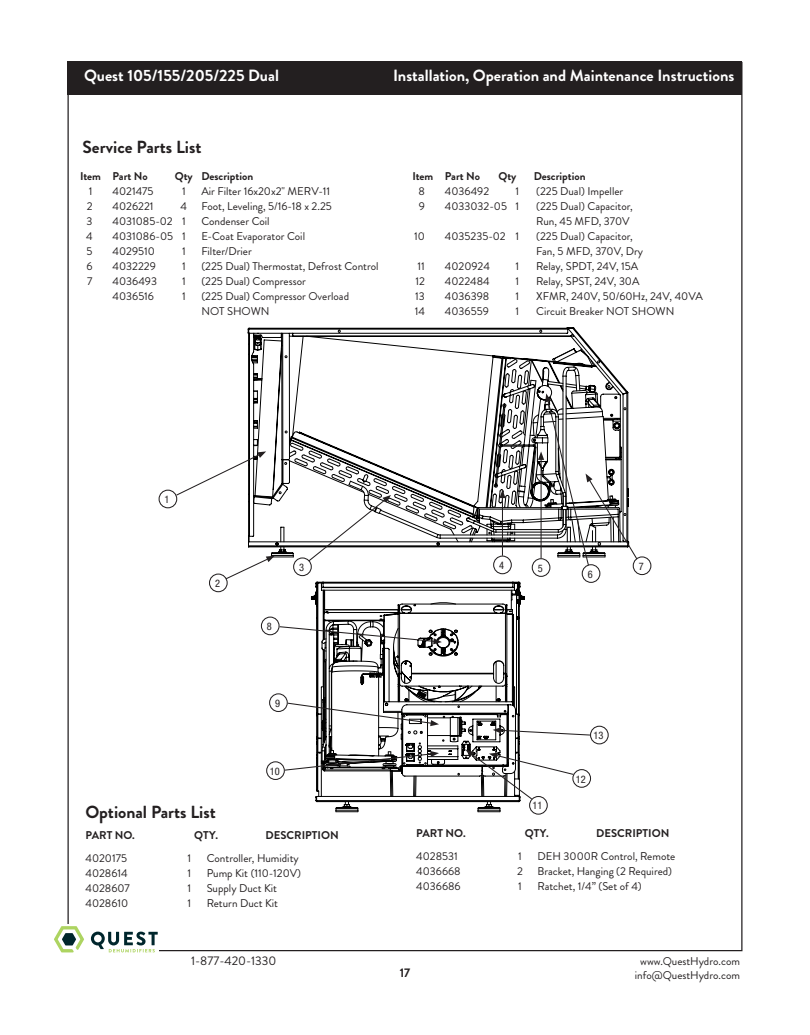
<style>
.page{position:relative;width:810px;height:1035px;background:#fff}
.page>*{position:absolute;margin:0;border:0;box-sizing:border-box;transform-origin:0 0}
.t1{font:700 17.5px "Brandon Grotesque";color:#231f20}
.t2{font:700 16.25px "Brandon Grotesque";color:#fff}
.t3{font:12.5px "Brandon Grotesque";color:#231f20}
.t4{font:700 12.5px "Brandon Grotesque";color:#231f20}
.t5{font:11.25px/15px "Brandon Grotesque";color:#231f20}
.t6{font:700 11.25px "Brandon Grotesque";color:#231f20}
.t7{font:condensed 10.38px "Helvetica Neue";letter-spacing:-.005em;color:#231f20}
</style>
<div class="page">
<div style="left:68px;top:62px;width:674px;height:33px;background:#231f20"></div>
<svg style="left:54px;top:926px;width:30px;height:26px"></svg>
<svg style="left:91px;top:932px;width:67px;height:20px"></svg>
<svg style="left:315px;top:800px;width:206px;height:9px"></svg>
<svg style="left:316px;top:583px;width:204px;height:6px"></svg>
<svg style="left:247px;top:327px;width:332px;height:6px"></svg>
<svg style="left:248px;top:333px;width:351px;height:221px"></svg>
<svg style="left:289px;top:358px;width:184px;height:184px"></svg>
<svg style="left:224px;top:556px;width:51px;height:24px"></svg>
<div style="left:209px;top:574px;width:19px;height:18px;border:1px solid #231f20;border-radius:50%"></div>
<svg style="left:307px;top:495px;width:84px;height:67px"></svg>
<div style="left:293px;top:557px;width:19px;height:19px;border:1px solid #231f20;border-radius:50%"></div>
<div style="left:493px;top:556px;width:19px;height:18px;border:1px solid #231f20;border-radius:50%"></div>
<div style="left:532px;top:558px;width:18px;height:19px;border:1px solid #231f20;border-radius:50%"></div>
<div style="left:582px;top:564px;width:18px;height:19px;border:1px solid #231f20;border-radius:50%"></div>
<svg style="left:473px;top:357px;width:165px;height:210px"></svg>
<div style="left:633px;top:556px;width:18px;height:19px;border:1px solid #231f20;border-radius:50%"></div>
<div style="left:261px;top:617px;width:19px;height:18px;border:1px solid #231f20;border-radius:50%"></div>
<div style="left:269px;top:693px;width:19px;height:19px;border:1px solid #231f20;border-radius:50%"></div>
<div style="left:266px;top:761px;width:19px;height:19px;border:1px solid #231f20;border-radius:50%"></div>
<div style="left:529px;top:796px;width:19px;height:19px;border:1px solid #231f20;border-radius:50%"></div>
<svg style="left:279px;top:589px;width:312px;height:211px"></svg>
<div style="left:590px;top:726px;width:19px;height:18px;border:1px solid #231f20;border-radius:50%"></div>
<svg style="left:175px;top:329px;width:107px;height:213px"></svg>
<div style="left:159px;top:490px;width:18px;height:18px;border:1px solid #231f20;border-radius:50%"></div>
<h2 class="t2" style="left:84px;top:64px;width:196px">Quest 105/155/205/225 Dual</h2>
<h2 class="t2" style="left:393px;top:64px;width:343px">Installation, Operation and Maintenance Instructions</h2>
<h1 class="t1" style="left:82px;top:135px;width:120px">Service Parts List</h1>
<p class="t6" style="left:80px;top:168px;width:69px">Item Part No</p>
<p class="t6" style="left:175px;top:168px;width:80px">Qty Description</p>
<p class="t5" style="left:89px;top:184px;width:5px">1</p>
<p class="t5" style="left:113px;top:184px;width:43px">4021475</p>
<p class="t5" style="left:182px;top:184px;width:5px">1</p>
<p class="t5" style="left:201px;top:184px;width:130px">Air Filter 16x20x2" MERV-11</p>
<p class="t5" style="left:87px;top:199px;width:7px">2</p>
<p class="t5" style="left:113px;top:199px;width:42px">4026221</p>
<p class="t5" style="left:181px;top:199px;width:8px">4</p>
<p class="t5" style="left:201px;top:199px;width:132px">Foot, Leveling, 5/16-18 x 2.25</p>
<p class="t5" style="left:87px;top:214px;width:7px">3</p>
<p class="t5" style="left:113px;top:214px;width:75px">4031085-02 1</p>
<p class="t5" style="left:201px;top:214px;width:70px">Condenser Coil</p>
<p class="t5" style="left:86px;top:229px;width:8px">4</p>
<p class="t5" style="left:113px;top:229px;width:75px">4031086-05 1</p>
<p class="t5" style="left:201px;top:229px;width:105px">E-Coat Evaporator Coil</p>
<p class="t5" style="left:87px;top:244px;width:7px">5</p>
<p class="t5" style="left:113px;top:244px;width:44px">4029510</p>
<p class="t5" style="left:182px;top:244px;width:5px">1</p>
<p class="t5" style="left:201px;top:244px;width:52px">Filter/Drier</p>
<p class="t5" style="left:86px;top:259px;width:8px">6</p>
<p class="t5" style="left:113px;top:259px;width:45px">4032229</p>
<p class="t5" style="left:182px;top:259px;width:5px">1</p>
<p class="t5" style="left:201px;top:259px;width:179px">(225 Dual) Thermostat, Defrost Control</p>
<p class="t5" style="left:87px;top:274px;width:7px">7</p>
<p class="t5" style="left:113px;top:274px;width:46px">4036493</p>
<p class="t5" style="left:182px;top:274px;width:5px">1</p>
<p class="t5" style="left:201px;top:274px;width:106px">(225 Dual) Compressor</p>
<p class="t5" style="left:113px;top:289px;width:43px">4036516</p>
<p class="t5" style="left:182px;top:289px;width:5px">1</p>
<p class="t5" style="left:201px;top:289px;width:149px">(225 Dual) Compressor Overload<br>NOT SHOWN</p>
<p class="t6" style="left:412px;top:168px;width:69px">Item Part No</p>
<p class="t6" style="left:498px;top:168px;width:20px">Qty</p>
<p class="t6" style="left:534px;top:168px;width:53px">Description</p>
<p class="t5" style="left:418px;top:184px;width:8px">8</p>
<p class="t5" style="left:445px;top:184px;width:46px">4036492</p>
<p class="t5" style="left:516px;top:184px;width:5px">1</p>
<p class="t5" style="left:536px;top:184px;width:89px">(225 Dual) Impeller</p>
<p class="t5" style="left:419px;top:199px;width:8px">9</p>
<p class="t5" style="left:445px;top:199px;width:76px">4033032-05 1</p>
<p class="t5" style="left:536px;top:199px;width:98px">(225 Dual) Capacitor,<br>Run, 45 MFD, 370V</p>
<p class="t5" style="left:414px;top:229px;width:12px">10</p>
<p class="t5" style="left:445px;top:229px;width:76px">4035235-02 1</p>
<p class="t5" style="left:536px;top:229px;width:108px">(225 Dual) Capacitor,<br>Fan, 5 MFD, 370V, Dry</p>
<p class="t5" style="left:418px;top:259px;width:9px">11</p>
<p class="t5" style="left:445px;top:259px;width:46px">4020924</p>
<p class="t5" style="left:516px;top:259px;width:5px">1</p>
<p class="t5" style="left:536px;top:259px;width:104px">Relay, SPDT, 24V, 15A</p>
<p class="t5" style="left:415px;top:274px;width:11px">12</p>
<p class="t5" style="left:445px;top:274px;width:46px">4022484</p>
<p class="t5" style="left:516px;top:274px;width:5px">1</p>
<p class="t5" style="left:536px;top:274px;width:105px">Relay, SPST, 24V, 30A</p>
<p class="t5" style="left:415px;top:289px;width:11px">13</p>
<p class="t5" style="left:445px;top:289px;width:46px">4036398</p>
<p class="t5" style="left:516px;top:289px;width:5px">1</p>
<p class="t5" style="left:536px;top:289px;width:168px">XFMR, 240V, 50/60Hz, 24V, 40VA</p>
<p class="t5" style="left:415px;top:304px;width:12px">14</p>
<p class="t5" style="left:445px;top:304px;width:45px">4036559</p>
<p class="t5" style="left:516px;top:304px;width:5px">1</p>
<p class="t5" style="left:536px;top:304px;width:140px">Circuit Breaker NOT SHOWN</p>
<p class="t7" style="left:165px;top:493px;width:6px">1</p>
<p class="t7" style="left:215px;top:577px;width:6px">2</p>
<h1 class="t1" style="left:86px;top:799px;width:132px">Optional Parts List</h1>
<p class="t7" style="left:267px;top:620px;width:6px">8</p>
<p class="t7" style="left:299px;top:561px;width:6px">3</p>
<p class="t7" style="left:499px;top:559px;width:6px">4</p>
<p class="t7" style="left:538px;top:562px;width:6px">5</p>
<p class="t7" style="left:275px;top:697px;width:6px">9</p>
<p class="t7" style="left:270px;top:765px;width:11px">10</p>
<p class="t7" style="left:533px;top:800px;width:11px">11</p>
<p class="t7" style="left:588px;top:568px;width:6px">6</p>
<p class="t7" style="left:594px;top:729px;width:11px">13</p>
<p class="t7" style="left:576px;top:773px;width:11px">12</p>
<p class="t7" style="left:639px;top:560px;width:6px">7</p>
<p class="t6" style="left:86px;top:828px;width:51px">PART NO.</p>
<p class="t6" style="left:194px;top:828px;width:25px">QTY.</p>
<p class="t6" style="left:265px;top:828px;width:75px">DESCRIPTION</p>
<p class="t5" style="left:86px;top:851px;width:43px">4020175</p>
<p class="t5" style="left:187px;top:851px;width:5px">1</p>
<p class="t5" style="left:207px;top:851px;width:94px">Controller, Humidity</p>
<p class="t5" style="left:86px;top:866px;width:44px">4028614</p>
<p class="t5" style="left:187px;top:866px;width:5px">1</p>
<p class="t5" style="left:207px;top:866px;width:96px">Pump Kit (110-120V)</p>
<p class="t5" style="left:86px;top:881px;width:46px">4028607</p>
<p class="t5" style="left:187px;top:881px;width:5px">1</p>
<p class="t5" style="left:207px;top:881px;width:72px">Supply Duct Kit</p>
<p class="t5" style="left:86px;top:896px;width:44px">4028610</p>
<p class="t5" style="left:187px;top:896px;width:5px">1</p>
<p class="t5" style="left:207px;top:896px;width:73px">Return Duct Kit</p>
<p class="t3" style="left:191px;top:952px;width:87px">1-877-420-1330</p>
<p class="t6" style="left:416px;top:825px;width:51px">PART NO.</p>
<p class="t6" style="left:525px;top:825px;width:25px">QTY.</p>
<p class="t6" style="left:596px;top:825px;width:75px">DESCRIPTION</p>
<p class="t5" style="left:416px;top:849px;width:43px">4028531</p>
<p class="t5" style="left:518px;top:849px;width:5px">1</p>
<p class="t5" style="left:538px;top:849px;width:139px">DEH 3000R Control, Remote</p>
<p class="t5" style="left:416px;top:864px;width:46px">4036668</p>
<p class="t5" style="left:517px;top:864px;width:7px">2</p>
<p class="t5" style="left:538px;top:864px;width:136px">Bracket, Hanging (2 Required)</p>
<p class="t5" style="left:416px;top:879px;width:46px">4036686</p>
<p class="t5" style="left:518px;top:879px;width:5px">1</p>
<p class="t5" style="left:538px;top:879px;width:106px">Ratchet, 1/4” (Set of 4)</p>
<p class="t4" style="left:400px;top:963px;width:12px">17</p>
<p class="t5" style="left:635px;top:955px;width:107px;line-height:13.5px;text-align:center">www.QuestHydro.com info@QuestHydro.com</p>
</div>
